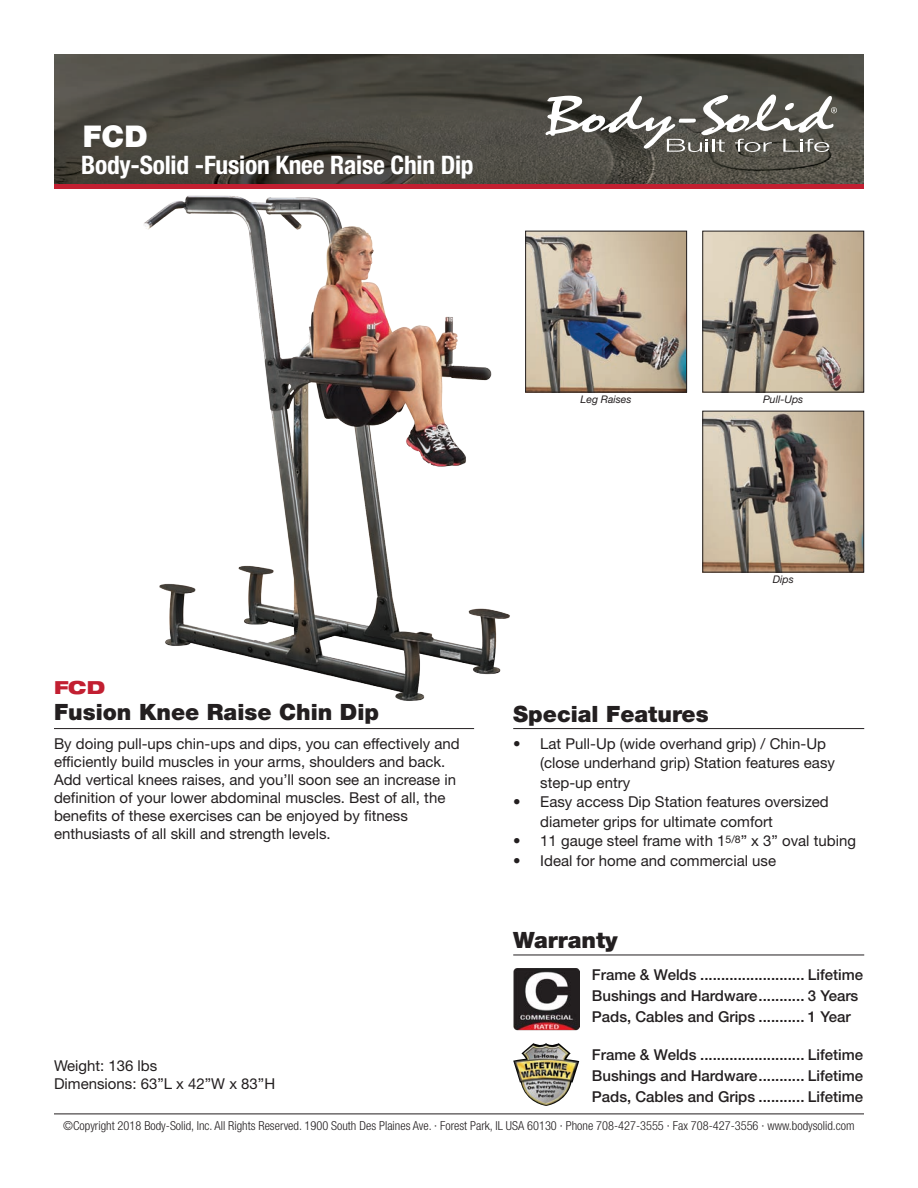
<style>
.page{position:relative;width:918px;height:1188px;background:#fff}
.page>*{position:absolute;margin:0;border:0;box-sizing:border-box;transform-origin:0 0}
.Item_Number{font:900 30px "Helvetica Neue LT Std";color:#fff}
.Item_Name{font:700 condensed 25.5px "Helvetica Neue LT Std";letter-spacing:-.01em;color:#fff}
.Bold{font:900 22.5px "Helvetica Neue LT Std";color:#231f20}
.Bold_Red{font:900 expanded 18px "Helvetica Neue LT Std";color:#c21f31}
.Bullets{font:15px/19.5px "Helvetica Neue LT Std";color:#231f20}
.BSWarranty{font:500 15px "Helvetica Neue LT Std";color:#231f20}
.t1{font:300 condensed 12.3px "Helvetica Neue LT Std";color:#231f20}
.t2{font:italic 10.5px "Helvetica Neue LT Std";color:#231f20}
</style>
<div class="page">
<div style="left:54px;top:182px;width:810px;height:7px;background:#c21f31"></div>
<img style="left:54px;top:54px;width:810px;height:130px">
<hr style="left:54px;top:1114px;width:810px;height:1px;background:#231f20">
<svg style="left:545px;top:95px;width:292px;height:57px"></svg>
<hr style="left:54px;top:728px;width:420px;height:1px;background:#231f20">
<hr style="left:513px;top:728px;width:351px;height:1px;background:#231f20">
<img style="left:144px;top:195px;width:391px;height:506px">
<hr style="left:513px;top:955px;width:351px;height:1px;background:#231f20">
<img style="left:513px;top:1043px;width:66px;height:63px">
<img style="left:513px;top:968px;width:67px;height:63px">
<img style="left:704px;top:413px;width:158px;height:158px">
<div style="left:702px;top:411px;width:162px;height:162px;border:1px solid #231f20"></div>
<img style="left:527px;top:233px;width:158px;height:158px">
<div style="left:525px;top:231px;width:162px;height:162px;border:1px solid #231f20"></div>
<img style="left:704px;top:233px;width:158px;height:158px">
<div style="left:702px;top:231px;width:162px;height:162px;border:1px solid #231f20"></div>
<p class="Item_Number" style="left:83px;top:118px;width:67px">FCD</p>
<p class="Item_Name" style="left:81px;top:150px;width:394px">Body-Solid -Fusion Knee Raise Chin Dip</p>
<p class="Bold_Red" style="left:54px;top:676px;width:53px">FCD</p>
<p class="t2" style="left:581px;top:393px;width:53px">Leg Raises</p>
<p class="t2" style="left:763px;top:393px;width:42px">Pull-Ups</p>
<p class="t2" style="left:773px;top:573px;width:22px">Dips</p>
<p class="Bold" style="left:54px;top:699px;width:327px">Fusion Knee Raise Chin Dip</p>
<p class="Bold" style="left:513px;top:700px;width:197px">Special Features</p>
<p class="Bullets" style="left:54px;top:734px;width:407px;line-height:18px">By doing pull-ups chin-ups and dips, you can effectively and efficiently build muscles in your arms, shoulders and back.</p>
<p class="Bullets" style="left:54px;top:769px;width:404px">Add vertical knees raises, and you’ll soon see an increase in</p>
<p class="Bullets" style="left:54px;top:787px;width:393px">definition of your lower abdominal muscles. Best of all, the</p>
<p class="Bullets" style="left:54px;top:805px;width:355px">benefits of these exercises can be enjoyed by fitness</p>
<p class="Bullets" style="left:54px;top:823px;width:278px">enthusiasts of all skill and strength levels.</p>
<p class="Bullets" style="left:540px;top:733px;width:296px;text-indent:-27px">• Lat Pull-Up (wide overhand grip) / Chin-Up (close underhand grip) Station features easy step-up entry</p>
<p class="Bullets" style="left:540px;top:792px;width:290px;text-indent:-27px">• Easy access Dip Station features oversized diameter grips for ultimate comfort</p>
<p class="Bullets" style="left:513px;top:831px;width:344px">• 11 gauge steel frame with 1<sup>5/8</sup>” x 3” oval tubing</p>
<p class="Bullets" style="left:513px;top:850px;width:264px">• Ideal for home and commercial use</p>
<p class="Bullets" style="left:54px;top:1056px;width:105px">Weight: 136 lbs</p>
<p class="Bullets" style="left:54px;top:1074px;width:223px">Dimensions: 63”L x 42”W x 83”H</p>
<p class="Bold" style="left:513px;top:926px;width:106px">Warranty</p>
<p class="BSWarranty" style="left:592px;top:966px;width:273px">Frame &amp; Welds ......................... Lifetime</p>
<p class="BSWarranty" style="left:592px;top:987px;width:268px">Bushings and Hardware........... 3 Years</p>
<p class="BSWarranty" style="left:592px;top:1008px;width:260px">Pads, Cables and Grips ........... 1 Year</p>
<p class="BSWarranty" style="left:592px;top:1046px;width:273px">Frame &amp; Welds ......................... Lifetime</p>
<p class="BSWarranty" style="left:592px;top:1067px;width:273px">Bushings and Hardware........... Lifetime</p>
<p class="BSWarranty" style="left:592px;top:1088px;width:273px">Pads, Cables and Grips ........... Lifetime</p>
<p class="t1" style="left:63px;top:1118px;width:793px">©Copyright 2018 Body-Solid, Inc. All Rights Reserved. 1900 South Des Plaines Ave. · Forest Park, IL USA 60130 · Phone 708-427-3555 · Fax 708-427-3556 · www.bodysolid.com</p>
</div>
